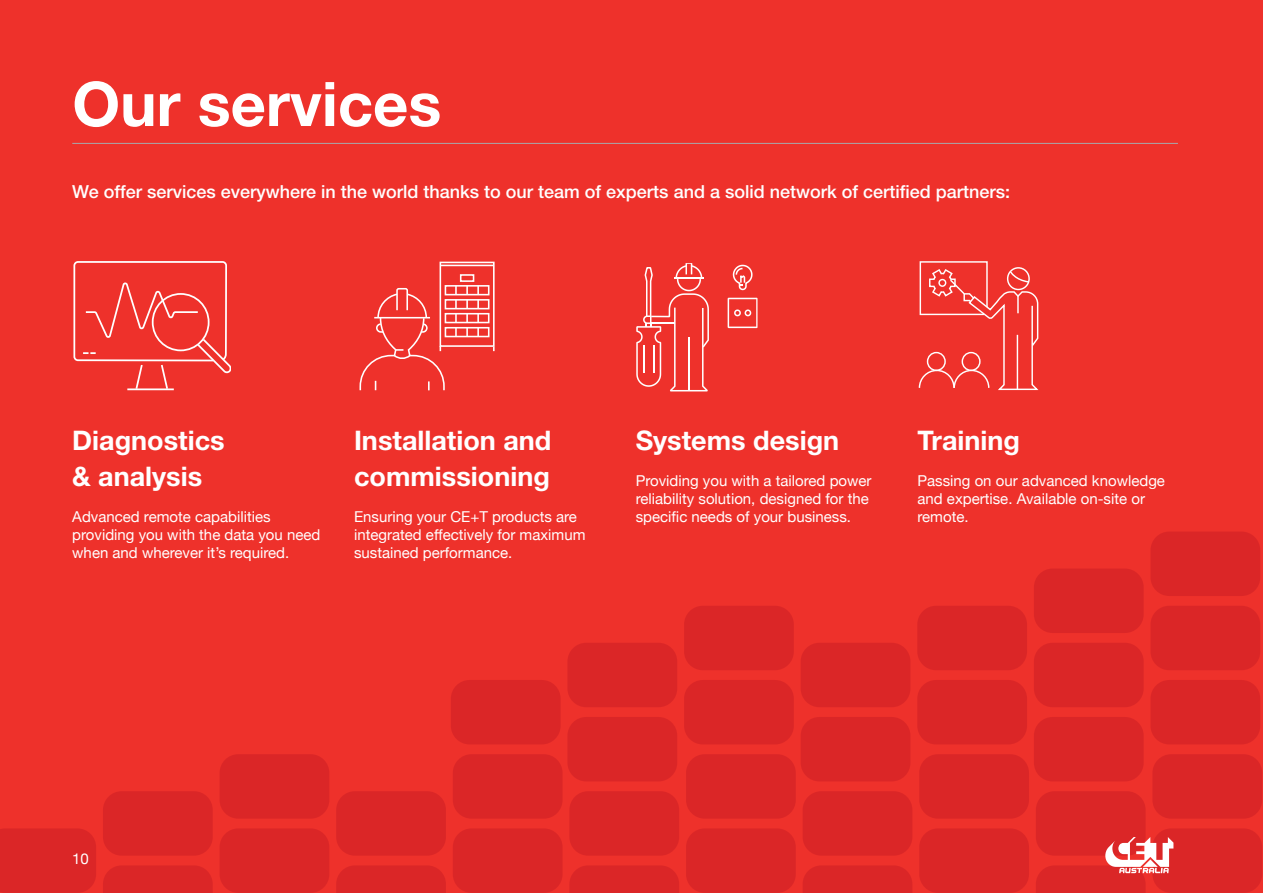
<style>
.page{position:relative;width:1263px;height:893px;background:#ee312b}
.page>*{position:absolute;margin:0;border:0;box-sizing:border-box;transform-origin:0 0}
.t1{font:700 61.5px "Helvetica Neue";color:#fff}
.t2{font:700 27px/36px "Helvetica Neue";color:#fff}
.t3{font:500 18px "Helvetica Neue";color:#fff}
.t4{font:15px/18px "Helvetica Neue";color:#fff}
</style>
<div class="page">
<div style="left:103px;top:791px;width:110px;height:65px;background:#db2627;border-radius:19px"></div>
<div style="left:103px;top:865px;width:110px;height:28px;background:#db2627"></div>
<div style="left:0;top:828px;width:96px;height:65px;background:#db2627"></div>
<div style="left:220px;top:754px;width:109px;height:65px;background:#db2627;border-radius:19px"></div>
<div style="left:220px;top:828px;width:109px;height:65px;background:#db2627;border-radius:19px"></div>
<div style="left:336px;top:791px;width:110px;height:65px;background:#db2627;border-radius:19px"></div>
<div style="left:336px;top:865px;width:110px;height:28px;background:#db2627"></div>
<div style="left:567px;top:643px;width:110px;height:64px;background:#db2627;border-radius:19px"></div>
<div style="left:567px;top:717px;width:110px;height:64px;background:#db2627;border-radius:19px"></div>
<div style="left:569px;top:791px;width:110px;height:65px;background:#db2627;border-radius:19px"></div>
<div style="left:569px;top:865px;width:110px;height:28px;background:#db2627"></div>
<div style="left:451px;top:680px;width:110px;height:64px;background:#db2627;border-radius:19px"></div>
<div style="left:453px;top:754px;width:110px;height:65px;background:#db2627;border-radius:19px"></div>
<div style="left:453px;top:828px;width:110px;height:65px;background:#db2627;border-radius:19px"></div>
<div style="left:684px;top:606px;width:110px;height:64px;background:#db2627;border-radius:19px"></div>
<div style="left:684px;top:680px;width:110px;height:64px;background:#db2627;border-radius:19px"></div>
<div style="left:686px;top:754px;width:110px;height:65px;background:#db2627;border-radius:19px"></div>
<div style="left:686px;top:828px;width:110px;height:65px;background:#db2627;border-radius:19px"></div>
<div style="left:801px;top:643px;width:109px;height:64px;background:#db2627;border-radius:19px"></div>
<div style="left:801px;top:717px;width:109px;height:64px;background:#db2627;border-radius:19px"></div>
<div style="left:803px;top:791px;width:109px;height:65px;background:#db2627;border-radius:19px"></div>
<div style="left:803px;top:865px;width:109px;height:28px;background:#db2627"></div>
<div style="left:917px;top:606px;width:110px;height:64px;background:#db2627;border-radius:19px"></div>
<div style="left:917px;top:680px;width:110px;height:64px;background:#db2627;border-radius:19px"></div>
<div style="left:919px;top:754px;width:110px;height:65px;background:#db2627;border-radius:19px"></div>
<div style="left:919px;top:828px;width:110px;height:65px;background:#db2627;border-radius:19px"></div>
<div style="left:1034px;top:568px;width:110px;height:65px;background:#db2627;border-radius:19px"></div>
<div style="left:1034px;top:643px;width:110px;height:64px;background:#db2627;border-radius:19px"></div>
<div style="left:1034px;top:717px;width:110px;height:64px;background:#db2627;border-radius:19px"></div>
<div style="left:1036px;top:791px;width:109px;height:65px;background:#db2627;border-radius:19px"></div>
<div style="left:1150px;top:531px;width:110px;height:65px;background:#db2627;border-radius:19px"></div>
<div style="left:1150px;top:606px;width:110px;height:64px;background:#db2627;border-radius:19px"></div>
<div style="left:1150px;top:680px;width:110px;height:64px;background:#db2627;border-radius:19px"></div>
<div style="left:1152px;top:754px;width:110px;height:65px;background:#db2627;border-radius:19px"></div>
<div style="left:1152px;top:828px;width:110px;height:65px;background:#db2627;border-radius:19px"></div>
<svg style="left:1036px;top:837px;width:137px;height:56px"></svg>
<hr style="left:72px;top:143px;width:1106px;height:1px;background:#a7a9ac">
<svg style="left:74px;top:262px;width:157px;height:128px"></svg>
<svg style="left:360px;top:262px;width:134px;height:128px"></svg>
<hr style="left:441px;top:265px;width:53px;height:1px;background:#fff">
<svg style="left:728px;top:298px;width:29px;height:30px"></svg>
<svg style="left:733px;top:265px;width:19px;height:25px"></svg>
<svg style="left:636px;top:263px;width:73px;height:128px"></svg>
<svg style="left:919px;top:262px;width:119px;height:128px"></svg>
<h1 class="t1" style="left:72px;top:66px;width:371px">Our services</h1>
<p class="t3" style="left:72px;top:181px;width:939px">We offer services everywhere in the world thanks to our team of experts and a solid network of certified partners:</p>
<h2 class="t2" style="left:72px;top:422px;width:154px">Diagnostics &amp; analysis</h2>
<p class="t4" style="left:72px;top:509px;width:250px">Advanced remote capabilities providing you with the data you need when and wherever it’s required.</p>
<h2 class="t2" style="left:354px;top:422px;width:199px">Installation and commissioning</h2>
<p class="t4" style="left:354px;top:509px;width:233px">Ensuring your CE+T products are integrated effectively for maximum sustained performance.</p>
<h2 class="t2" style="left:636px;top:422px;width:205px">Systems design</h2>
<p class="t4" style="left:636px;top:473px;width:237px">Providing you with a tailored power reliability solution, designed for the specific needs of your business.</p>
<h2 class="t2" style="left:917px;top:422px;width:104px">Training</h2>
<p class="t4" style="left:917px;top:473px;width:249px">Passing on our advanced knowledge and expertise. Available on-site or remote.</p>
<p class="t4" style="left:72px;top:851px;width:18px">10</p>
</div>
